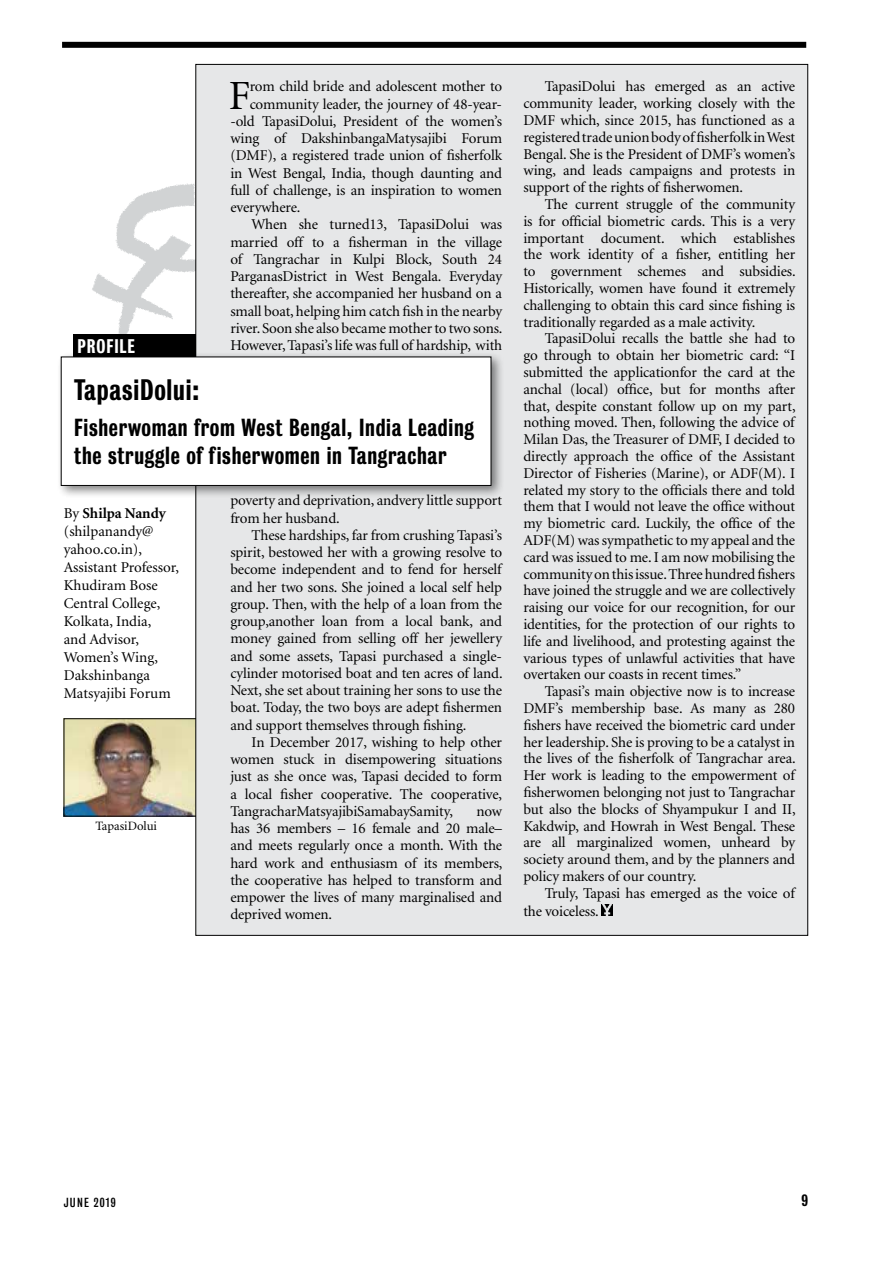
<style>
.page{position:relative;width:893px;height:1263px;background:#fff}
.page>*{position:absolute;margin:0;border:0;box-sizing:border-box;transform-origin:0 0}
.t1{font:41.55px "Minion";color:#000}
.t2{font:27px "Bureau Grotesque Three Five";letter-spacing:.03em;color:#000}
.t3{font:22.5px/28.8px "Bureau Grotesque Three Five";letter-spacing:.03em;color:#000}
.t4{font:18px "Bureau Grotesque Three Five";letter-spacing:.05em;color:#fff}
.t5{font:15px/16.8px "Minion";letter-spacing:-.01em;color:#000;text-align:justify}
.t6{font:15px "Bureau Grotesque Three Five";color:#000}
.t7{font:12.75px "Minion";color:#000}
.t8{font:12px "Bureau Grotesque Three Three";letter-spacing:.1em;color:#000}
.s1{font-weight:700}
</style>
<div class="page">
<img style="left:66px;top:720px;width:130px;height:94px">
<div style="left:64px;top:718px;width:138px;height:98px;border:1px solid #000"></div>
<img style="left:92px;top:177px;width:104px;height:157px">
<div style="left:73px;top:334px;width:141px;height:23px;background:#000"></div>
<div style="left:196px;top:64px;width:612px;height:871px;background:#e6e7e8"></div>
<div style="left:56px;top:352px;width:448px;height:147px;background:#000;opacity:.5"></div>
<div style="left:61px;top:357px;width:430px;height:128px;background:#fff"></div>
<div style="left:61px;top:357px;width:430px;height:129px;border:1px solid #000"></div>
<svg style="left:602px;top:905px;width:10px;height:10px"></svg>
<div style="left:62px;top:42px;width:744px;height:6px;background:#000"></div>
<h1 class="t1" style="left:229px;top:75px;width:23px">F</h1>
<p class="t5" style="left:250px;top:79px;width:254px">rom child bride and adolescent mother to</p>
<p class="t5" style="left:250px;top:96px;width:254px">community leader, the journey of 48-year-</p>
<p class="t5" style="left:230px;top:113px;width:273px">-old TapasiDolui, President of the women’s</p>
<p class="t5" style="left:230px;top:130px;width:273px">wing of DakshinbangaMatysajibi Forum</p>
<p class="t5" style="left:230px;top:148px;width:273px">(DMF), a registered trade union of fisherfolk</p>
<p class="t5" style="left:230px;top:165px;width:273px">in West Bengal, India, though daunting and</p>
<p class="t5" style="left:230px;top:182px;width:273px">full of challenge, is an inspiration to women</p>
<p class="t5" style="left:230px;top:199px;width:72px">everywhere.</p>
<p class="t5" style="left:252px;top:217px;width:252px">When she turned13, TapasiDolui was</p>
<p class="t5" style="left:230px;top:234px;width:273px">married off to a fisherman in the village</p>
<p class="t5" style="left:230px;top:251px;width:273px">of Tangrachar in Kulpi Block, South 24</p>
<p class="t5" style="left:230px;top:268px;width:273px">ParganasDistrict in West Bengala. Everyday</p>
<p class="t5" style="left:230px;top:286px;width:273px">thereafter, she accompanied her husband on a</p>
<p class="t5" style="left:230px;top:303px;width:273px">small boat, helping him catch fish in the nearby</p>
<p class="t5" style="left:230px;top:320px;width:274px">river. Soon she also became mother to two sons.</p>
<p class="t5" style="left:230px;top:337px;width:273px">However, Tapasi’s life was full of hardship, with</p>
<p class="t4" style="left:77px;top:336px;width:59px">profile</p>
<h2 class="t2" style="left:74px;top:374px;width:126px">TapasiDolui:</h2>
<h3 class="t3" style="left:74px;top:413px;width:401px">Fisherwoman from West Bengal, India Leading the struggle of fisherwomen in Tangrachar</h3>
<p class="t5" style="left:64px;top:505px;width:117px;line-height:18px;text-align:left">By <span class="s1">Shilpa Nandy </span>(shilpanandy@ yahoo.co.in),<br>Assistant Professor,<br>Khudiram Bose<br>Central College,<br>Kolkata, India,<br>and Advisor,<br>Women’s Wing,<br>Dakshinbanga<br>Matsyajibi Forum</p>
<p class="t5" style="left:230px;top:492px;width:273px;line-height:17.2px">poverty and deprivation, andvery little support from her husband.</p>
<p class="t5" style="left:230px;top:527px;width:274px;line-height:17.2px;text-indent:21px">These hardships, far from crushing Tapasi’s spirit, bestowed her with a growing resolve to become independent and to fend for herself and her two sons. She joined a local self help group. Then, with the help of a loan from the group,another loan from a local bank, and money gained from selling off her jewellery and some assets, Tapasi purchased a single&shy;cylinder motorised boat and ten acres of land.<br>Next, she set about training her sons to use the boat. Today, the two boys are adept fishermen and support themselves through fishing.</p>
<p class="t5" style="left:230px;top:734px;width:273px;line-height:17.2px;text-indent:21px">In December 2017, wishing to help other women stuck in disempowering situations just as she once was, Tapasi decided to form a local fisher cooperative. The cooperative, TangracharMatsyajibiSamabaySamity,</p>
<p class="t5" style="left:230px;top:803px;width:274px;line-height:17.2px;text-indent:246px">now has 36 members – 16 female and 20 male– and meets regularly once a month. With the hard work and enthusiasm of its members, the cooperative has helped to transform and empower the lives of many marginalised and deprived women.</p>
<p class="t7" style="left:96px;top:819px;width:63px">TapasiDolui</p>
<p class="t5" style="left:523px;top:79px;width:273px;text-indent:21px">TapasiDolui has emerged as an active community leader, working closely with the DMF which, since 2015, has functioned as a registered trade union body of fisherfolk in West Bengal. She is the President of DMF’s women’s wing, and leads campaigns and protests in support of the rights of fisherwomen.</p>
<p class="t5" style="left:523px;top:196px;width:274px;text-indent:21px">The current struggle of the community is for official biometric cards. This is a very important document. which establishes the work identity of a fisher, entitling her to government schemes and subsidies.<br>Historically, women have found it extremely challenging to obtain this card since fishing is traditionally regarded as a male activity.</p>
<p class="t5" style="left:523px;top:331px;width:274px;text-indent:21px">TapasiDolui recalls the battle she had to go through to obtain her biometric card: “I submitted the applicationfor the card at the anchal (local) office, but for months after that, despite constant follow up on my part, nothing moved. Then, following the advice of Milan Das, the Treasurer of DMF, I decided to directly approach the office of the Assistant Director of Fisheries (Marine), or ADF(M). I related my story to the officials there and told them that I would not leave the office without my biometric card. Luckily, the office of the ADF(M) was sympathetic to my appeal and the card was issued to me. I am now mobilising the community on this issue. Three hundred fishers have joined the struggle and we are collectively raising our voice for our recognition, for our identities, for the protection of our rights to life and livelihood, and protesting against the various types of unlawful activities that have overtaken our coasts in recent times.”</p>
<p class="t5" style="left:523px;top:684px;width:274px;text-indent:21px">Tapasi’s main objective now is to increase DMF’s membership base. As many as 280 fishers have received the biometric card under her leadership. She is proving to be a catalyst in the lives of the fisherfolk of Tangrachar area.<br>Her work is leading to the empowerment of fisherwomen belonging not just to Tangrachar but also the blocks of Shyampukur I and II, Kakdwip, and Howrah in West Bengal. These are all marginalized women, unheard by society around them, and by the planners and policy makers of our country.</p>
<p class="t5" style="left:523px;top:885px;width:273px;line-height:17.2px;text-indent:21px">Truly, Tapasi has emerged as the voice of the voiceless.</p>
<p class="t8" style="left:64px;top:1195px;width:53px">JUNE 2019</p>
<p class="t6" style="left:801px;top:1191px;width:8px">9</p>
</div>
